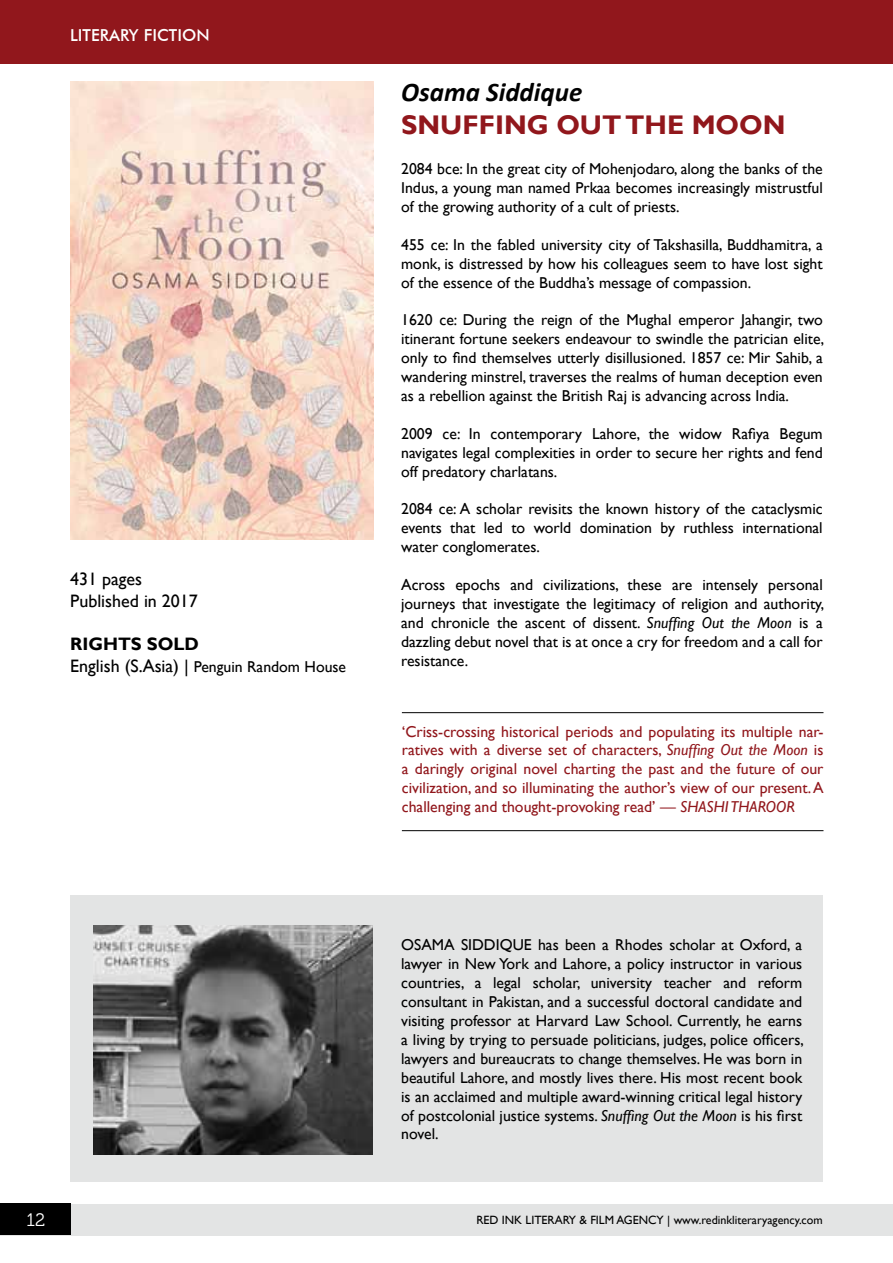
<style>
.page{position:relative;width:893px;height:1263px;background:#fff}
.page>*{position:absolute;margin:0;border:0;box-sizing:border-box;transform-origin:0 0}
.t1{font:700 27px "Gill Sans";color:#91171c}
.t2{font:italic 700 27px "Calibri";color:#000}
.t3{font:18px/21.6px "Gill Sans";color:#000}
.t4{font:700 18px "Gill Sans";color:#000}
.t5{font:18px "Museo 300";color:#fff}
.t6{font:500 16.5px "Futura BT";color:#fff}
.t7{font:15.75px/18.9px "Gill Sans";color:#000;text-align:justify}
.t8{font:15.75px/18.9px "Gill Sans";color:#91171c;text-align:justify}
.t9{font:italic 15.75px "Gill Sans";color:#91171c}
.t10{font:12px "Gill Sans";color:#000}
.s1{font-size:18px}
.s2{font-style:italic}
</style>
<div class="page">
<div style="left:0;top:0;width:893px;height:63px;background:#91171c"></div>
<div style="left:0;top:1204px;width:893px;height:31px;background:#e3e4e4"></div>
<div style="left:0;top:1203px;width:70px;height:32px;background:#000"></div>
<img style="left:70px;top:81px;width:303px;height:459px">
<div style="left:70px;top:896px;width:753px;height:286px;background:#e3e4e4"></div>
<img style="left:94px;top:925px;width:279px;height:229px">
<hr style="left:402px;top:712px;width:421px;height:1px;background:#000">
<hr style="left:402px;top:830px;width:421px;height:1px;background:#000">
<p class="t6" style="left:70px;top:25px;width:141px">LITERARY FI CTI ON</p>
<p class="t3" style="left:70px;top:569px;width:129px">431 pages<br>Published in 2017</p>
<p class="t4" style="left:70px;top:633px;width:130px">RIGHTS SOLD</p>
<p class="t7" style="left:70px;top:657px;width:277px"><span class="s1">English (S.Asia) |</span> Penguin Random House</p>
<h1 class="t2" style="left:401px;top:73px;width:183px">Osama Siddique</h1>
<h1 class="t1" style="left:401px;top:108px;width:386px">SNUFFING OUT THE MOON</h1>
<p class="t7" style="left:401px;top:160px;width:423px">2084 bce: In the great city of Mohenjodaro, along the banks of the Indus, a young man named Prkaa becomes increasingly mistrustful of the growing authority of a cult of priests.</p>
<p class="t7" style="left:401px;top:235px;width:423px">455 ce: In the fabled university city of Takshasilla, Buddhamitra, a monk, is distressed by how his colleagues seem to have lost sight of the essence of the Buddha’s message of compassion.</p>
<p class="t7" style="left:401px;top:311px;width:425px">1620 ce: During the reign of the Mughal emperor Jahangir, two itinerant fortune seekers endeavour to swindle the patrician elite, only to find themselves utterly disillusioned. 1857 ce: Mir Sahib, a wandering minstrel, traverses the realms of human deception even as a rebellion against the British Raj is advancing across India.</p>
<p class="t7" style="left:401px;top:424px;width:423px">2009 ce: In contemporary Lahore, the widow Rafiya Begum navigates legal complexities in order to secure her rights and fend off predatory charlatans.</p>
<p class="t7" style="left:401px;top:500px;width:423px">2084 ce: A scholar revisits the known history of the cataclysmic events that led to world domination by ruthless international water conglomerates.</p>
<p class="t7" style="left:401px;top:575px;width:425px">Across epochs and civilizations, these are intensely personal journeys that investigate the legitimacy of religion and authority, and chronicle the ascent of dissent. <span class="s2">Snuffing Out the Moon</span> is a dazzling debut novel that is at once a cry for freedom and a call for resistance.</p>
<p class="t8" style="left:402px;top:722px;width:423px">‘Criss-crossing historical periods and populating its multiple nar&shy;ratives with a diverse set of characters, <span class="s2">Snuffing Out the Moon</span> is a daringly original novel charting the past and the future of our civilization, and so illuminating the author’s view of our present. A challenging and thought-provoking read’ <span class="s2">— Shashi</span></p>
<p class="t9" style="left:731px;top:798px;width:19px">Tharoor</p>
<p class="t7" style="left:401px;top:936px;width:404px">OSAMA SIDDIQUE has been a Rhodes scholar at Oxford, a lawyer in New York and Lahore, a policy instructor in various countries, a legal scholar, university teacher and reform consultant in Pakistan, and a successful doctoral candidate and visiting professor at Harvard Law School. Currently, he earns a living by trying to persuade politicians, judges, police officers, lawyers and bureaucrats to change themselves. He was born in beautiful Lahore, and mostly lives there. His most recent book is an acclaimed and multiple award-winning critical legal history of postcolonial justice systems. <span class="s2">Snuffing Out the Moon</span> is his first novel.</p>
<p class="t5" style="left:27px;top:1210px;width:20px">12</p>
<p class="t10" style="left:476px;top:1213px;width:348px">RED INK LITERARY &amp; Film AGENCY | www.redinkliteraryagency.com</p>
</div>
